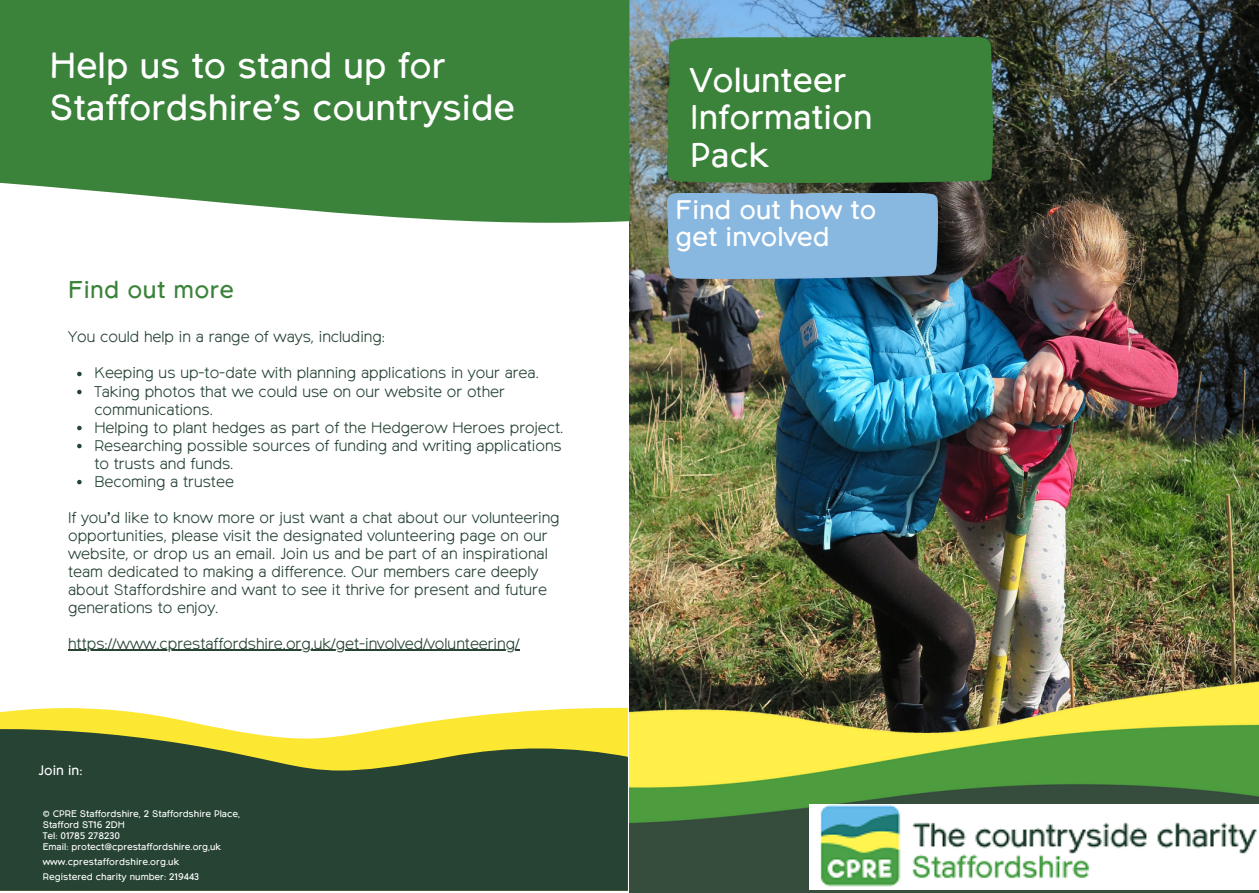
<style>
.page{position:relative;width:1259px;height:893px;background:#fff}
.page>*{position:absolute;margin:0;border:0;box-sizing:border-box;transform-origin:0 0}
.t1{font:36px/42.5px "Northwoods";color:#fff}
.t2{font:34.2px/37.5px "Northwoods";color:#fff}
.t3{font:26.85px/27px "Northwoods";color:#fff}
.t4{font:24.15px "Northwoods";letter-spacing:.015em;color:#3b833a}
.t5{font:300 15.45px/18px "Northwoods";color:#264334}
.t6{font:13.8px "Northwoods";color:#fff}
.t7{font:9.45px/11.2px "Northwoods";color:#fff}
</style>
<div class="page">
<svg style="left:0;top:707px;width:628px;height:21px"></svg>
<svg style="left:0;top:728px;width:628px;height:162px;background:#435a35"></svg>
<img style="left:629px;top:0;width:630px;height:892px">
<div style="left:0;top:0;width:629px;height:223px;background:#3b833a"></div>
<div style="left:667px;top:37px;width:325px;height:145px;background:#3b833a"></div>
<div style="left:667px;top:193px;width:270px;height:85px;background:#88b7e0"></div>
<img style="left:629px;top:675px;width:629px;height:217px">
<img style="left:810px;top:803px;width:449px;height:86px">
<svg style="left:77px;top:371px;width:5px;height:5px"></svg>
<svg style="left:77px;top:389px;width:5px;height:5px"></svg>
<svg style="left:77px;top:425px;width:5px;height:5px"></svg>
<svg style="left:77px;top:443px;width:5px;height:5px"></svg>
<svg style="left:77px;top:479px;width:5px;height:5px"></svg>
<hr style="left:68px;top:649px;width:451px;height:1px;background:#264334">
<p class="t1" style="left:49px;top:47px;width:467px">Help us to stand up for<br>Staffordshire’s countryside</p>
<p class="t4" style="left:68px;top:279px;width:167px">Find out more</p>
<h3 class="t5" style="left:68px;top:328px;width:318px">You could help in a range of ways, including:</h3>
<h3 class="t5" style="left:94px;top:364px;width:446px">Keeping us up-to-date with planning applications in your area.</h3>
<h3 class="t5" style="left:94px;top:382px;width:412px">Taking photos that we could use on our website or other communications.</h3>
<h3 class="t5" style="left:94px;top:418px;width:470px">Helping to plant hedges as part of the Hedgerow Heroes project.</h3>
<h4 class="t5" style="left:94px;top:436px;width:469px">Researching possible sources of funding and writing applications to trusts and funds.</h4>
<p class="t5" style="left:94px;top:472px;width:141px">Becoming a trustee</p>
<p class="t5" style="left:68px;top:508px;width:493px">If you’d like to know more or just want a chat about our volunteering opportunities, please visit the designated volunteering page on our website, or drop us an email. Join us and be part of an inspirational team dedicated to making a difference. Our members care deeply about Staffordshire and want to see it thrive for present and future generations to enjoy.</p>
<p class="t5" style="left:68px;top:634px;width:453px">https://www.cprestaffordshire.org.uk/get-involved/volunteering/</p>
<h3 class="t6" style="left:38px;top:763px;width:46px">Join in:</h3>
<h2 class="t7" style="left:43px;top:807px;width:199px">© CPRE Staffordshire, 2 Staffordshire Place,<br>Stafford ST16 2DH</h2>
<p class="t7" style="left:43px;top:830px;width:79px">Tel: 01785 278230</p>
<p class="t7" style="left:43px;top:841px;width:180px">Email: protect@cprestaffordshire.org,uk</p>
<h2 class="t7" style="left:43px;top:856px;width:138px">www.cprestaffordshire.org.uk</h2>
<h3 class="t7" style="left:43px;top:870px;width:158px">Registered charity number: 219443</h3>
<h3 class="t2" style="left:690px;top:64px;width:184px">Volunteer<br>Information<br>Pack</h3>
<h3 class="t3" style="left:675px;top:198px;width:202px">Find out how to get involved</h3>
</div>
